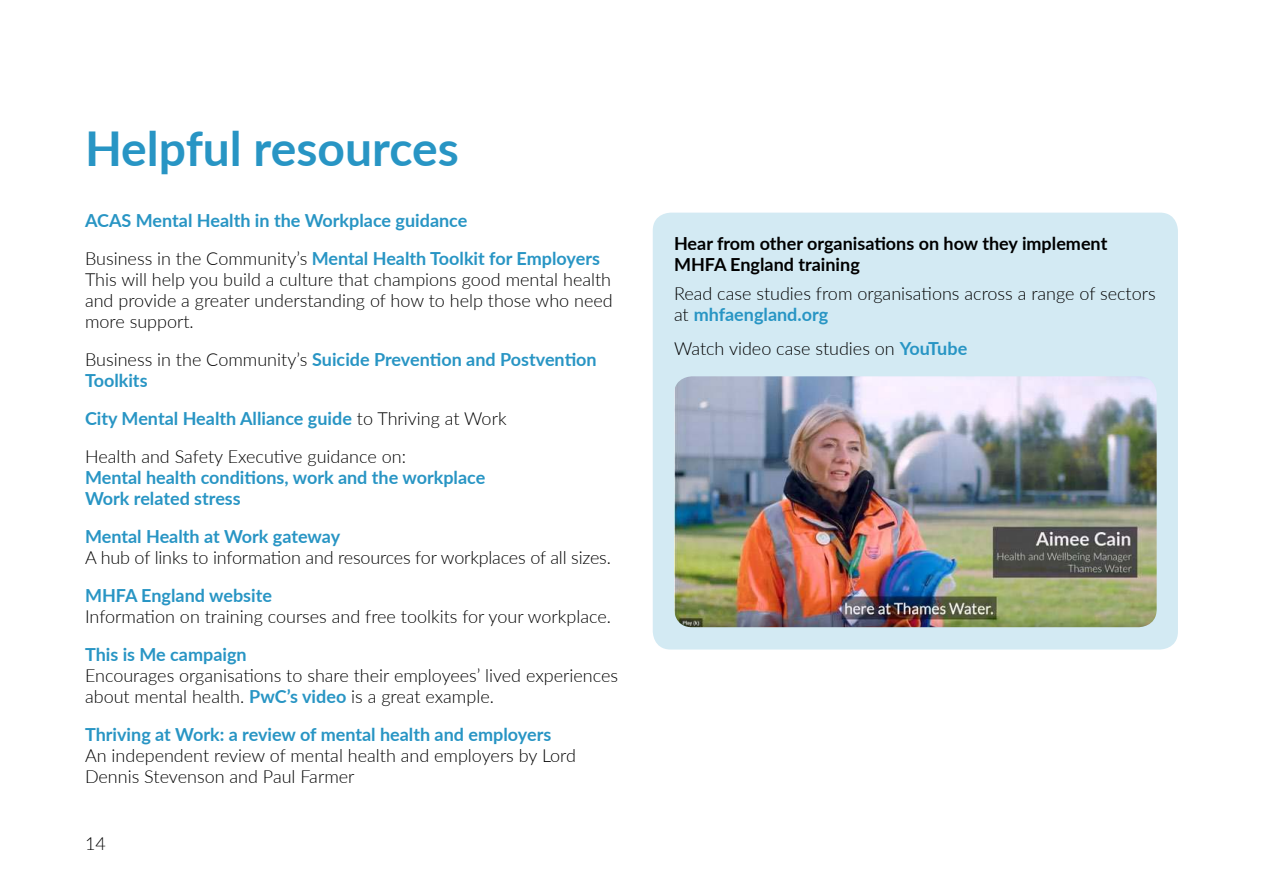
<style>
.page{position:relative;width:1263px;height:893px;background:#fff}
.page>*{position:absolute;margin:0;border:0;box-sizing:border-box;transform-origin:0 0}
.t1{font:700 48px "Lato";color:#2895c4}
.t2{font:300 18px/21px "Lato";color:#000}
.t3{font:700 18px/21px "Lato";color:#2895c4}
.t4{font:700 18px/21px "Lato";color:#000}
.s1{font-weight:300;color:#000}
.s2{font-weight:700;color:#2895c4}
</style>
<div class="page">
<div style="left:653px;top:213px;width:525px;height:436px;background:#d3eaf3;border-radius:18px"></div>
<img style="left:674px;top:376px;width:483px;height:251px">
<h1 class="t1" style="left:85px;top:113px;width:375px">Helpful resources</h1>
<p class="t3" style="left:85px;top:201px;width:516px;line-height:38px">ACAS Mental Health in the Workplace guidance<br><span class="s1">Business in the Community’s</span> Mental Health Toolkit for Employers</p>
<p class="t2" style="left:85px;top:270px;width:529px;text-align:justify">This will help you build a culture that champions good mental health and provide a greater understanding of how to help those who need more support.</p>
<p class="t3" style="left:85px;top:348px;width:513px"><span class="s1">Business in the Community’s</span> Suicide Prevention and Postvention<br>Toolkits</p>
<p class="t2" style="left:85px;top:401px;width:423px;line-height:38px"><span class="s2">City Mental Health Alliance guide</span> to Thriving at Work<br>Health and Safety Executive guidance on:</p>
<p class="t3" style="left:85px;top:466px;width:402px">Mental health conditions, work and the workplace<br>Work related stress</p>
<p class="t3" style="left:85px;top:525px;width:257px">Mental Health at Work gateway</p>
<p class="t2" style="left:85px;top:547px;width:527px">A hub of links to information and resources for workplaces of all sizes.</p>
<p class="t3" style="left:85px;top:584px;width:188px">MHFA England website</p>
<p class="t2" style="left:85px;top:606px;width:527px">Information on training courses and free toolkits for your workplace.</p>
<p class="t3" style="left:85px;top:643px;width:163px">This is Me campaign</p>
<p class="t2" style="left:85px;top:665px;width:535px">Encourages organisations to share their employees’ lived experiences about mental health. <span class="s2">PwC’s video</span> is a great example.</p>
<p class="t3" style="left:85px;top:723px;width:468px">Thriving at Work: a review of mental health and employers</p>
<p class="t2" style="left:85px;top:747px;width:493px">An independent review of mental health and employers by Lord<br>Dennis Stevenson and Paul Farmer</p>
<p class="t2" style="left:85px;top:835px;width:22px">14</p>
<p class="t4" style="left:674px;top:232px;width:435px">Hear from other organisations on how they implement<br>MHFA England training</p>
<p class="t2" style="left:674px;top:283px;width:483px">Read case studies from organisations across a range of sectors at <span class="s2">mhfaengland.org</span></p>
<p class="t2" style="left:674px;top:339px;width:295px">Watch video case studies on <span class="s2">YouTube</span></p>
</div>
